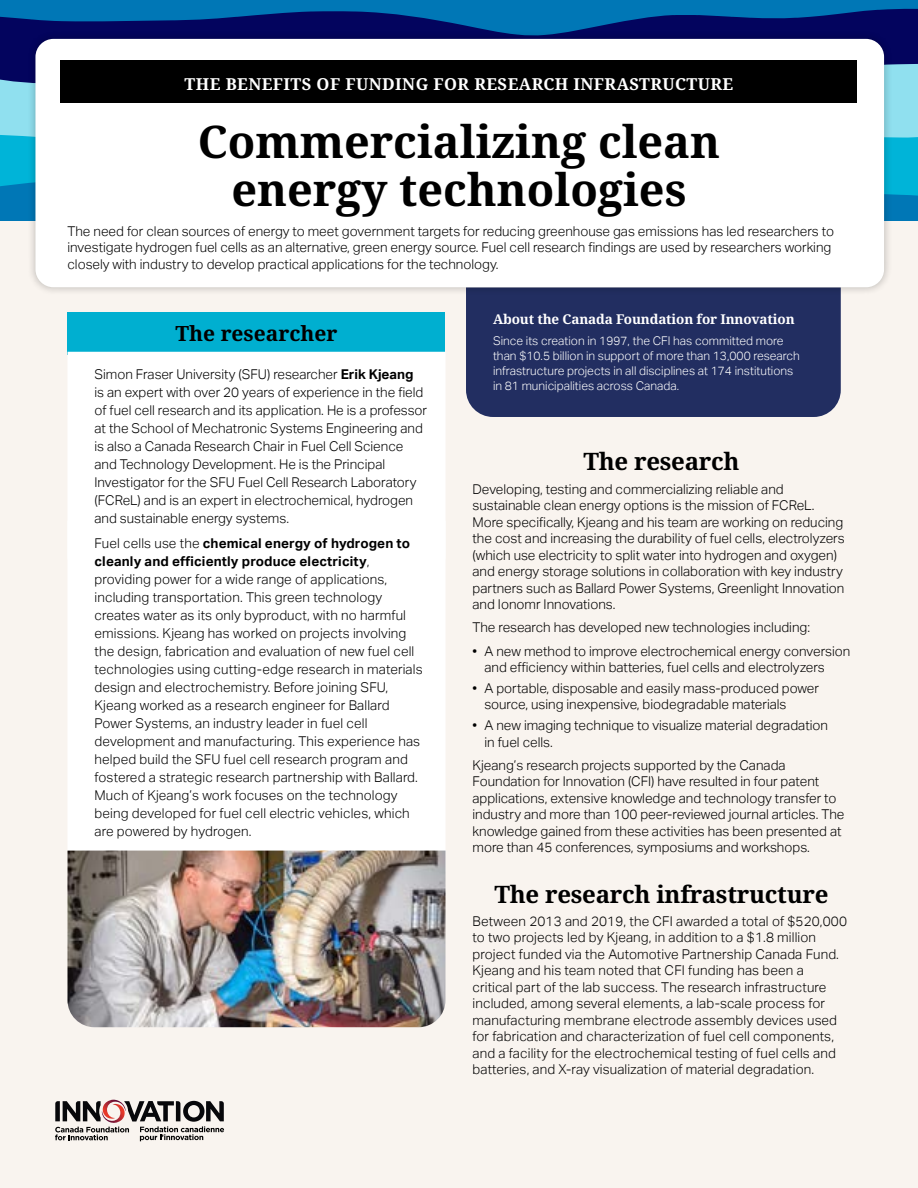
<style>
.page{position:relative;width:918px;height:1188px;background:#fff}
.page>*{position:absolute;margin:0;border:0;box-sizing:border-box;transform-origin:0 0}
.t1{font:700 45px/48px "Noto Serif";color:#000;text-align:center}
.t2{font:700 24px "Noto Serif";letter-spacing:-.01em;color:#000}
.Highlight_-_heading{font:700 21px "Noto Serif";color:#000}
.benefits{font:700 16.5px "Noto Serif";letter-spacing:.025em;color:#fff}
.Body{font:300 13.5px/16.5px "Aktiv Grotesk";color:#000}
.highlight2{font:300 13.5px/18px "Aktiv Grotesk";color:#000}
.t3{font:700 13.5px "Noto Serif";letter-spacing:-.01em;color:#fff}
.Body-2{font:300 12px/15px "Aktiv Grotesk";color:#fff}
.s1{font-weight:700}
</style>
<div class="page">
<div style="left:0;top:39px;width:918px;height:1149px;background:#f9f4ef"></div>
<div style="left:0;top:87px;width:918px;height:43px;background:#90e0ef"></div>
<svg style="left:0;top:39px;width:918px;height:48px;background:#2b4387"></svg>
<svg style="left:0;top:202px;width:918px;height:19px"></svg>
<svg style="left:0;top:130px;width:918px;height:72px;background:#0cadd4"></svg>
<svg style="left:0;top:0;width:918px;height:39px;background:#014892"></svg>
<div style="left:68px;top:312px;width:378px;height:42px;background:#00afd0"></div>
<div style="left:68px;top:352px;width:378px;height:169px;background:#fff"></div>
<div style="left:68px;top:521px;width:378px;height:330px;background:#fff"></div>
<img style="left:68px;top:851px;width:378px;height:176px">
<div style="left:466px;top:295px;width:375px;height:122px;background:#222e61"></div>
<div style="left:28px;top:31px;width:865px;height:264px;background:#000;opacity:.25"></div>
<div style="left:35px;top:39px;width:849px;height:248px;background:#fff;border-radius:18px"></div>
<div style="left:61px;top:61px;width:796px;height:42px;background:#000"></div>
<svg style="left:55px;top:1100px;width:169px;height:41px"></svg>
<p class="benefits" style="left:185px;top:72px;width:550px">THE BENEFITS OF FUNDING FOR RESEARCH INFRASTRUCTURE</p>
<h1 class="t1" style="left:198px;top:119px;width:524px">Commercializing clean energy technologies</h1>
<p class="Body" style="left:68px;top:223px;width:768px">The need for clean sources of energy to meet government targets for reducing greenhouse gas emissions has led researchers to investigate hydrogen fuel cells as an alternative, green energy source. Fuel cell research findings are used by researchers working closely with industry to develop practical applications for the technology.</p>
<p class="Highlight_-_heading" style="left:176px;top:319px;width:163px">The researcher</p>
<p class="highlight2" style="left:94px;top:366px;width:334px">Simon Fraser University (SFU) researcher <span class="s1">Erik Kjeang<br></span>is an expert with over 20 years of experience in the field of fuel cell research and its application. He is a professor at the School of Mechatronic Systems Engineering and is also a Canada Research Chair in Fuel Cell Science and Technology Development. He is the Principal Investigator for the SFU Fuel Cell Research Laboratory (FCReL) and is an expert in electrochemical, hydrogen and sustainable energy systems.</p>
<p class="highlight2" style="left:94px;top:534px;width:330px">Fuel cells use the <span class="s1">chemical energy of hydrogen to cleanly and efficiently produce electricity</span>, providing power for a wide range of applications, including transportation. This green technology creates water as its only byproduct, with no harmful emissions. Kjeang has worked on projects involving the design, fabrication and evaluation of new fuel cell technologies using cutting-edge research in materials design and electrochemistry. Before joining SFU, Kjeang worked as a research engineer for Ballard Power Systems, an industry leader in fuel cell development and manufacturing. This experience has helped build the SFU fuel cell research program and fostered a strategic research partnership with Ballard.<br>Much of Kjeang’s work focuses on the technology being developed for fuel cell electric vehicles, which are powered by hydrogen.</p>
<h2 class="t3" style="left:493px;top:309px;width:303px">About the Canada Foundation for Innovation</h2>
<p class="Body-2" style="left:493px;top:334px;width:308px">Since its creation in 1997, the CFI has committed more than $10.5 billion in support of more than 13,000 research infrastructure projects in all disciplines at 174 institutions in 81 municipalities across Canada.</p>
<h2 class="t2" style="left:583px;top:445px;width:158px">The research</h2>
<p class="Body" style="left:472px;top:481px;width:374px">Developing, testing and commercializing reliable and sustainable clean energy options is the mission of FCReL.<br>More specifically, Kjeang and his team are working on reducing the cost and increasing the durability of fuel cells, electrolyzers (which use electricity to split water into hydrogen and oxygen) and energy storage solutions in collaboration with key industry partners such as Ballard Power Systems, Greenlight Innovation and Ionomr Innovations.</p>
<p class="Body" style="left:472px;top:619px;width:339px">The research has developed new technologies including:</p>
<p class="highlight2" style="left:484px;top:643px;width:367px;line-height:16.5px;text-indent:-12px">• A new method to improve electrochemical energy conversion and efficiency within batteries, fuel cells and electrolyzers</p>
<p class="highlight2" style="left:484px;top:680px;width:336px;line-height:16.5px;text-indent:-12px">• A portable, disposable and easily mass-produced power source, using inexpensive, biodegradable materials</p>
<p class="highlight2" style="left:484px;top:717px;width:345px;line-height:16.5px;text-indent:-12px">• A new imaging technique to visualize material degradation in fuel cells.</p>
<p class="Body" style="left:472px;top:757px;width:374px">Kjeang’s research projects supported by the Canada Foundation for Innovation (CFI) have resulted in four patent applications, extensive knowledge and technology transfer to industry and more than 100 peer-reviewed journal articles. The knowledge gained from these activities has been presented at more than 45 conferences, symposiums and workshops.</p>
<h2 class="t2" style="left:494px;top:877px;width:336px">The research infrastructure</h2>
<p class="Body" style="left:472px;top:913px;width:376px">Between 2013 and 2019, the CFI awarded a total of $520,000 to two projects led by Kjeang, in addition to a $1.8 million project funded via the Automotive Partnership Canada Fund.<br>Kjeang and his team noted that CFI funding has been a critical part of the lab success. The research infrastructure included, among several elements, a lab-scale process for manufacturing membrane electrode assembly devices used for fabrication and characterization of fuel cell components, and a facility for the electrochemical testing of fuel cells and batteries, and X-ray visualization of material degradation.</p>
</div>
